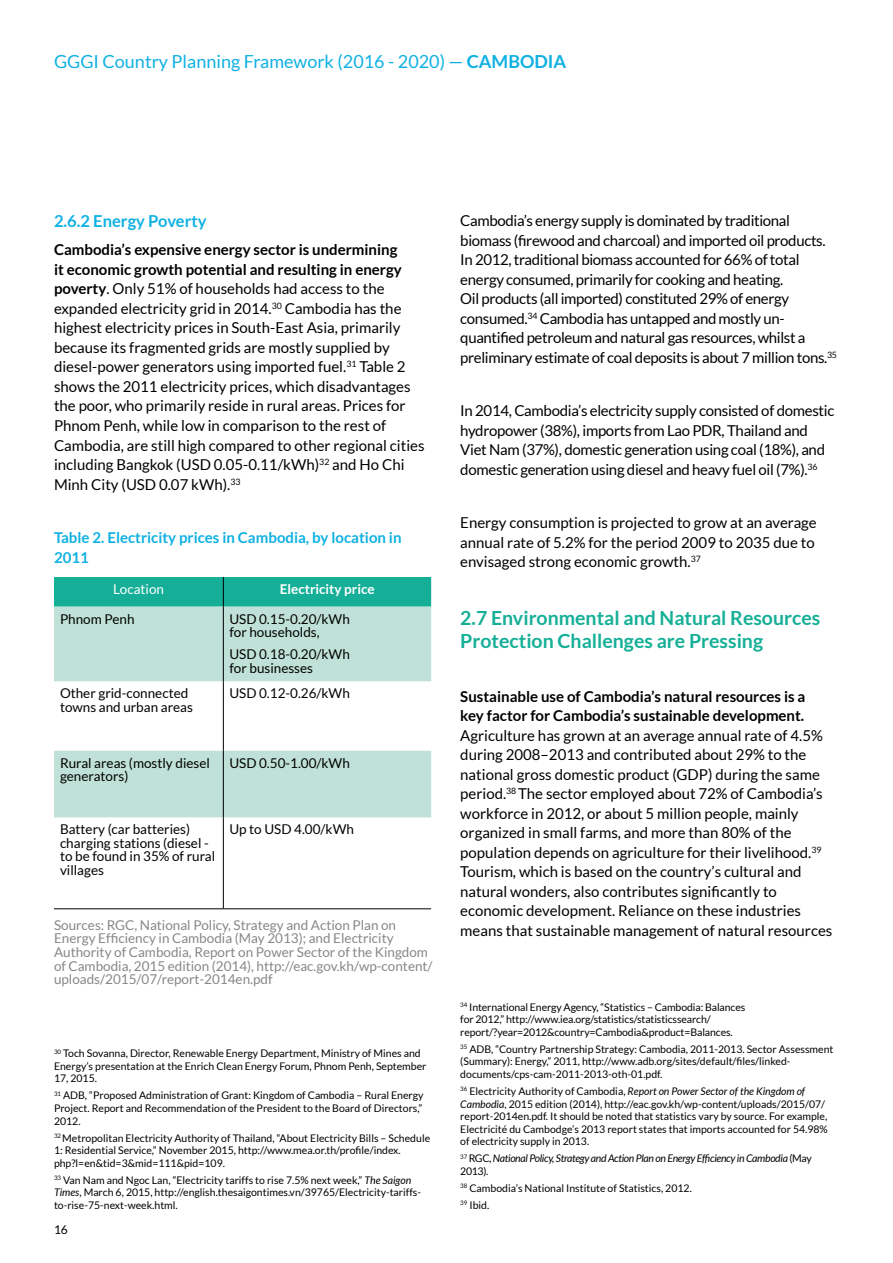
<style>
.page{position:relative;width:893px;height:1263px;background:#fff}
.page>*{position:absolute;margin:0;border:0;box-sizing:border-box;transform-origin:0 0}
.t1{font:700 19.5px/23.4px "Lato";color:#15af97}
.t2{font:18px "Lato";color:#0fb1e3}
.t3{font:700 16.5px "Lato";color:#0fb1e3}
.t4{font:15px/19.5px "Lato";color:#000}
.t5{font:15px/19.5px "Lato";letter-spacing:-.025em;color:#000}
.t6{font:15px/19.5px "Lato";letter-spacing:-.02em;color:#000}
.t7{font:700 15px/19.5px "Lato";color:#000}
.t8{font:700 15px/19.5px "Lato";color:#0fb1e3}
.t9{font:13.5px/13.5px "Lato";color:#010202}
.t10{font:13.5px/13.5px "Lato";color:#878787}
.t11{font:700 13.5px "Lato";color:#fff}
.t12{font:13.5px "Lato";color:#fff}
.t13{font:12px "Lato";color:#000}
.t14{font:10.5px/12.6px "Lato";color:#000}
.t15{font:italic 10.5px/12.6px "Lato";letter-spacing:-.03em;color:#000}
.s1{font-weight:700}
.s2{font-style:italic}
.s3{font-style:normal}
</style>
<div class="page">
<div style="left:54px;top:577px;width:377px;height:30px;background:#15af97"></div>
<svg style="left:54px;top:607px;width:377px;height:210px;fill:#c0e1d7"></svg>
<hr style="left:223px;top:577px;width:1px;height:30px;background:#000">
<hr style="left:223px;top:607px;width:1px;height:74px;background:#000">
<hr style="left:223px;top:681px;width:1px;height:70px;background:#000">
<hr style="left:223px;top:751px;width:1px;height:66px;background:#000">
<hr style="left:223px;top:817px;width:1px;height:92px;background:#000">
<hr style="left:54px;top:908px;width:169px;height:1px;background:#000">
<hr style="left:223px;top:908px;width:208px;height:1px;background:#000">
<h2 class="t2" style="left:54px;top:52px;width:514px">GGGI Country Planning Framework (2016 - 2020) — <span class="s1">CAMBODIA</span></h2>
<h3 class="t3" style="left:54px;top:212px;width:154px">2.6.2 Energy Poverty</h3>
<p class="t4" style="left:54px;top:240px;width:372px"><span class="s1">Cambodia’s expensive energy sector is undermining<br>it economic growth potential and resulting in energy poverty</span>. Only 51% of households had access to the expanded electricity grid in 2014.<sup>30</sup> Cambodia has the highest electricity prices in South-East Asia, primarily because its fragmented grids are mostly supplied by diesel-power generators using imported fuel.<sup>31</sup> Table 2 shows the 2011 electricity prices, which disadvantages the poor, who primarily reside in rural areas. Prices for Phnom Penh, while low in comparison to the rest of Cambodia, are still high compared to other regional cities including Bangkok (USD 0.05-0.11/kWh)<sup>32</sup> and Ho Chi Minh City (USD 0.07 kWh).<sup>33</sup></p>
<h3 class="t8" style="left:54px;top:528px;width:349px">Table 2. Electricity prices in Cambodia, by location in<br>2011</h3>
<p class="t12" style="left:113px;top:581px;width:52px">Location</p>
<p class="t11" style="left:280px;top:581px;width:96px">Electricity price</p>
<p class="t9" style="left:60px;top:612px;width:76px">Phnom Penh</p>
<p class="t9" style="left:229px;top:612px;width:122px">USD 0.15-0.20/kWh for households,</p>
<p class="t9" style="left:229px;top:647px;width:122px">USD 0.18-0.20/kWh for businesses</p>
<p class="t9" style="left:60px;top:686px;width:134px">Other grid-connected towns and urban areas</p>
<p class="t9" style="left:229px;top:686px;width:122px">USD 0.12-0.26/kWh</p>
<p class="t9" style="left:60px;top:756px;width:151px">Rural areas (mostly diesel generators)</p>
<p class="t9" style="left:229px;top:756px;width:122px">USD 0.50-1.00/kWh</p>
<p class="t9" style="left:60px;top:822px;width:157px">Battery (car batteries) charging stations (diesel - to be found in 35% of rural villages</p>
<p class="t9" style="left:229px;top:822px;width:126px">Up to USD 4.00/kWh</p>
<p class="t10" style="left:54px;top:918px;width:380px">Sources: RGC, National Policy, Strategy and Action Plan on Energy Efficiency in Cambodia (May 2013); and Electricity Authority of Cambodia, Report on Power Sector of the Kingdom of Cambodia, 2015 edition (2014), http://eac.gov.kh/wp-content/ uploads/2015/07/report-2014en.pdf</p>
<p class="t14" style="left:54px;top:1047px;width:374px"><sup>30</sup> Toch Sovanna, Director, Renewable Energy Department, Ministry of Mines and<br>Energy’s presentation at the Enrich Clean Energy Forum, Phnom Penh, September<br>17, 2015.</p>
<p class="t14" style="left:54px;top:1089px;width:371px;text-align:justify"><sup>31</sup> ADB, “Proposed Administration of Grant: Kingdom of Cambodia – Rural Energy Project. Report and Recommendation of the President to the Board of Directors,” 2012.</p>
<p class="t14" style="left:54px;top:1131px;width:378px"><sup>32</sup> Metropolitan Electricity Authority of Thailand, “About Electricity Bills – Schedule<br>1: Residential Service,” November 2015, http://www.mea.or.th/profile/index. php?l=en&amp;tid=3&amp;mid=111&amp;pid=109.</p>
<p class="t14" style="left:54px;top:1173px;width:369px"><sup>33</sup> Van Nam and Ngoc Lan, “Electricity tariffs to rise 7.5% next week,” <span class="s2">The Saigon<br>Times</span>, March 6, 2015, http://english.thesaigontimes.vn/39765/Electricity-tariffs&shy;to-rise-75-next-week.html.</p>
<p class="t13" style="left:54px;top:1222px;width:15px">16</p>
<p class="t5" style="left:460px;top:211px;width:378px">Cambodia’s energy supply is dominated by traditional biomass (firewood and charcoal) and imported oil products.<br>In 2012, traditional biomass accounted for 66% of total energy consumed, primarily for cooking and heating.<br>Oil products (all imported) constituted 29% of energy consumed.<sup>34</sup> Cambodia has untapped and mostly un&shy;quantified petroleum and natural gas resources, whilst a preliminary estimate of coal deposits is about 7 million tons.<sup>35</sup></p>
<h3 class="t6" style="left:460px;top:401px;width:376px">In 2014, Cambodia’s electricity supply consisted of domestic hydropower (38%), imports from Lao PDR, Thailand and Viet Nam (37%), domestic generation using coal (18%), and domestic generation using diesel and heavy fuel oil (7%).<sup>36</sup></h3>
<h3 class="t4" style="left:460px;top:513px;width:358px">Energy consumption is projected to grow at an average annual rate of 5.2% for the period 2009 to 2035 due to envisaged strong economic growth.<sup>37</sup></h3>
<h1 class="t1" style="left:460px;top:606px;width:361px">2.7 Environmental and Natural Resources<br>Protection Challenges are Pressing</h1>
<h3 class="t7" style="left:460px;top:686px;width:347px">Sustainable use of Cambodia’s natural resources is a key factor for Cambodia’s sustainable development.</h3>
<p class="t4" style="left:460px;top:725px;width:374px">Agriculture has grown at an average annual rate of 4.5% during 2008–2013 and contributed about 29% to the national gross domestic product (GDP) during the same period.<sup>38</sup> The sector employed about 72% of Cambodia’s workforce in 2012, or about 5 million people, mainly organized in small farms, and more than 80% of the population depends on agriculture for their livelihood.<sup>39<br></sup>Tourism, which is based on the country’s cultural and natural wonders, also contributes significantly to economic development. Reliance on these industries means that sustainable management of natural resources</p>
<p class="t14" style="left:460px;top:1000px;width:286px"><sup>34</sup> International Energy Agency, “Statistics – Cambodia: Balances for 2012,” http://www.iea.org/statistics/statisticssearch/ report/?year=2012&amp;country=Cambodia&amp;product=Balances.</p>
<p class="t14" style="left:460px;top:1042px;width:375px"><sup>35</sup> ADB, “Country Partnership Strategy: Cambodia, 2011-2013. Sector Assessment (Summary): Energy,” 2011, http://www.adb.org/sites/default/files/linked&shy;documents/cps-cam-2011-2013-oth-01.pdf.</p>
<p class="t14" style="left:460px;top:1085px;width:369px"><sup>36</sup> Electricity Authority of Cambodia, <span class="s2">Report on Power Sector of the Kingdom of Cambodia</span>, 2015 edition (2014), http://eac.gov.kh/wp-content/uploads/2015/07/ report-2014en.pdf. It should be noted that statistics vary by source. For example, Electricité du Cambodge’s 2013 report states that imports accounted for 54.98% of electricity supply in 2013.</p>
<p class="t15" style="left:460px;top:1152px;width:353px"><sup>37</sup> <span class="s3">RGC,</span> National Policy, Strategy and Action Plan on Energy Efficiency in Cambodia <span class="s3">(May<br>2013).</span></p>
<p class="t14" style="left:460px;top:1179px;width:233px;line-height:17px"><sup>38</sup> Cambodia’s National Institute of Statistics, 2012.<br><sup>39</sup> Ibid.</p>
</div>
